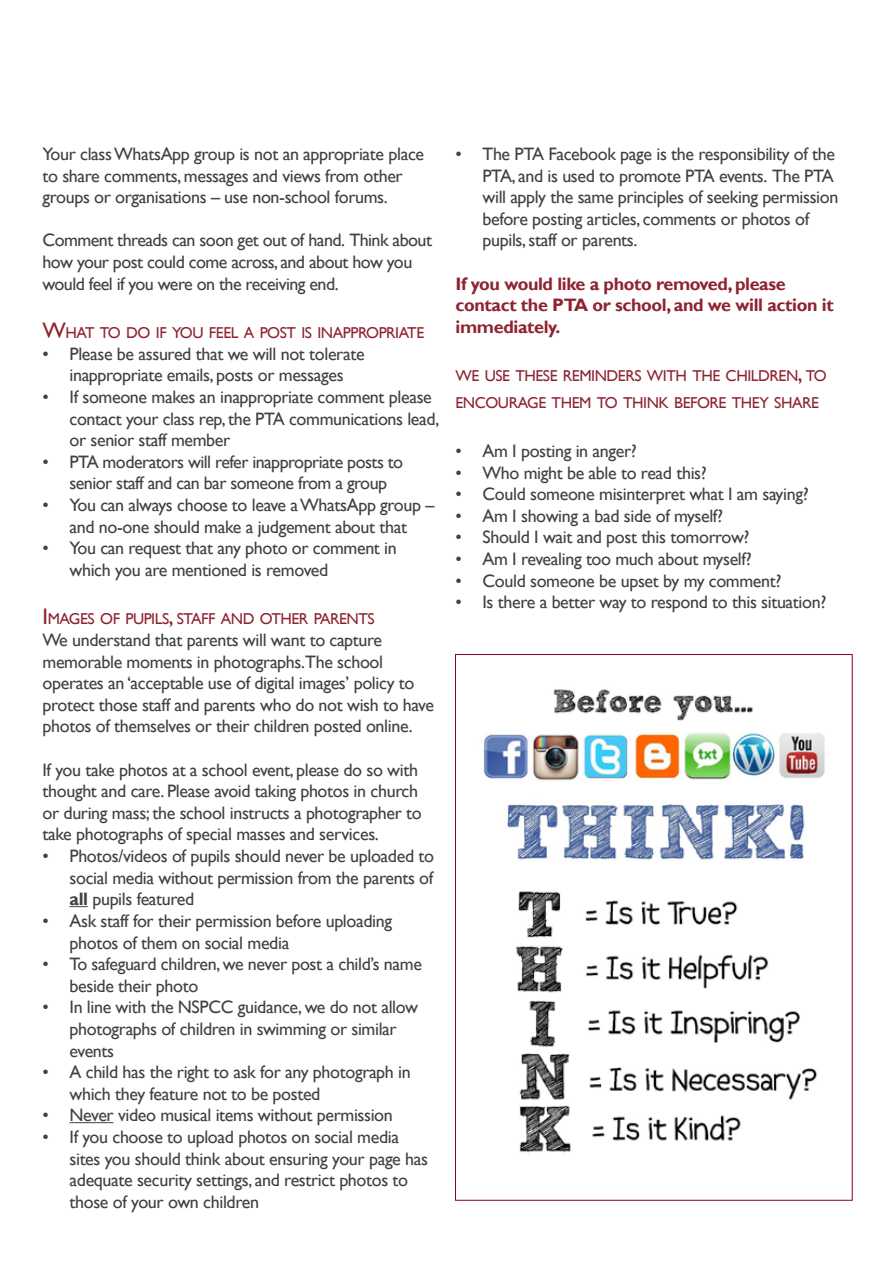
<style>
.page{position:relative;width:893px;height:1263px;background:#fff}
.page>*{position:absolute;margin:0;border:0;box-sizing:border-box;transform-origin:0 0}
.t1{font:18px/21.6px "Gill Sans";letter-spacing:-.02em;color:#414042}
.t2{font:700 18px/21.6px "Gill Sans";letter-spacing:-.02em;color:#8e2431}
.t3{font:15.75px/27px "Gill Sans";letter-spacing:-.03em;color:#8e2431}
.s1{font-size:22.5px}
.s2{font-weight:700}
</style>
<div class="page">
<svg style="left:70px;top:906px;width:18px;height:1px"></svg>
<hr style="left:70px;top:1122px;width:43px;height:1px;background:#414042">
<img style="left:483px;top:689px;width:342px;height:464px">
<p class="t1" style="left:43px;top:143px;width:383px">Your class WhatsApp group is not an appropriate place to share comments, messages and views from other groups or organisations – use non-school forums.</p>
<p class="t1" style="left:43px;top:230px;width:391px">Comment threads can soon get out of hand. Think about how your post could come across, and about how you would feel if you were on the receiving end.</p>
<p class="t3" style="left:43px;top:320px;width:383px"><span class="s1">W</span>HAT TO DO IF YOU FEEL A POST IS INAPPROPRIATE</p>
<p class="t1" style="left:43px;top:343px;width:324px;text-align:center">• Please be assured that we will not tolerate inappropriate emails, posts or messages</p>
<p class="t1" style="left:70px;top:386px;width:371px;text-indent:-27px">• If someone makes an inappropriate comment please contact your class rep, the PTA communications lead, or senior staff member</p>
<p class="t1" style="left:70px;top:451px;width:335px;text-indent:-27px">• PTA moderators will refer inappropriate posts to senior staff and can bar someone from a group</p>
<p class="t1" style="left:43px;top:494px;width:393px;text-align:center">• You can always choose to leave a WhatsApp group – and no-one should make a judgement about that</p>
<p class="t1" style="left:70px;top:538px;width:329px;text-indent:-27px">• You can request that any photo or comment in which you are mentioned is removed</p>
<p class="t3" style="left:43px;top:606px;width:334px"><span class="s1">I</span> MAGES OF PUPILS<span class="s1">,</span> STAFF AND OTHER PARENTS</p>
<p class="t1" style="left:43px;top:629px;width:393px">We understand that parents will want to capture memorable moments in photographs.The school operates an ‘acceptable use of digital images’ policy to protect those staff and parents who do not wish to have photos of themselves or their children posted online.</p>
<p class="t1" style="left:43px;top:759px;width:381px">If you take photos at a school event, please do so with thought and care. Please avoid taking photos in church or during mass; the school instructs a photographer to take photographs of special masses and services.</p>
<p class="t1" style="left:70px;top:845px;width:366px;text-align:justify;text-indent:-27px">• Photos/videos of pupils should never be uploaded to social media without permission from the parents of <span class="s2">all</span> pupils featured</p>
<p class="t1" style="left:70px;top:910px;width:324px;text-indent:-27px">• Ask staff for their permission before uploading photos of them on social media</p>
<p class="t1" style="left:70px;top:953px;width:354px;text-indent:-27px">• To safeguard children, we never post a child’s name beside their photo</p>
<p class="t1" style="left:70px;top:997px;width:350px;text-indent:-27px">• In line with the NSPCC guidance, we do not allow photographs of children in swimming or similar events</p>
<p class="t1" style="left:70px;top:1061px;width:343px;text-indent:-27px">• A child has the right to ask for any photograph in which they feature not to be posted</p>
<p class="t1" style="left:43px;top:1105px;width:352px">• Never video musical items without permission</p>
<p class="t1" style="left:70px;top:1126px;width:360px;text-indent:-27px">• If you choose to upload photos on social media sites you should think about ensuring your page has adequate security settings, and restrict photos to those of your own children</p>
<p class="t1" style="left:482px;top:143px;width:357px;text-indent:-27px">• The PTA Facebook page is the responsibility of the PTA, and is used to promote PTA events. The PTA will apply the same principles of seeking permission before posting articles, comments or photos of pupils, staff or parents.</p>
<p class="t2" style="left:455px;top:273px;width:380px">If you would like a photo removed, please contact the PTA or school, and we will action it immediately.</p>
<p class="t3" style="left:455px;top:363px;width:373px">WE USE THESE REMINDERS WITH THE CHILDREN<span class="s1">,</span> TO<br>ENCOURAGE THEM TO THINK BEFORE THEY SHARE</p>
<p class="t1" style="left:455px;top:440px;width:183px">• Am I posting in anger?</p>
<p class="t1" style="left:455px;top:462px;width:253px">• Who might be able to read this?</p>
<p class="t1" style="left:455px;top:484px;width:355px">• Could someone misinterpret what I am saying?</p>
<p class="t1" style="left:455px;top:505px;width:269px">• Am I showing a bad side of myself?</p>
<p class="t1" style="left:455px;top:527px;width:296px">• Should I wait and post this tomorrow?</p>
<p class="t1" style="left:455px;top:548px;width:298px">• Am I revealing too much about myself?</p>
<p class="t1" style="left:455px;top:570px;width:327px">• Could someone be upset by my comment?</p>
<p class="t1" style="left:455px;top:592px;width:372px">• Is there a better way to respond to this situation?</p>
</div>
